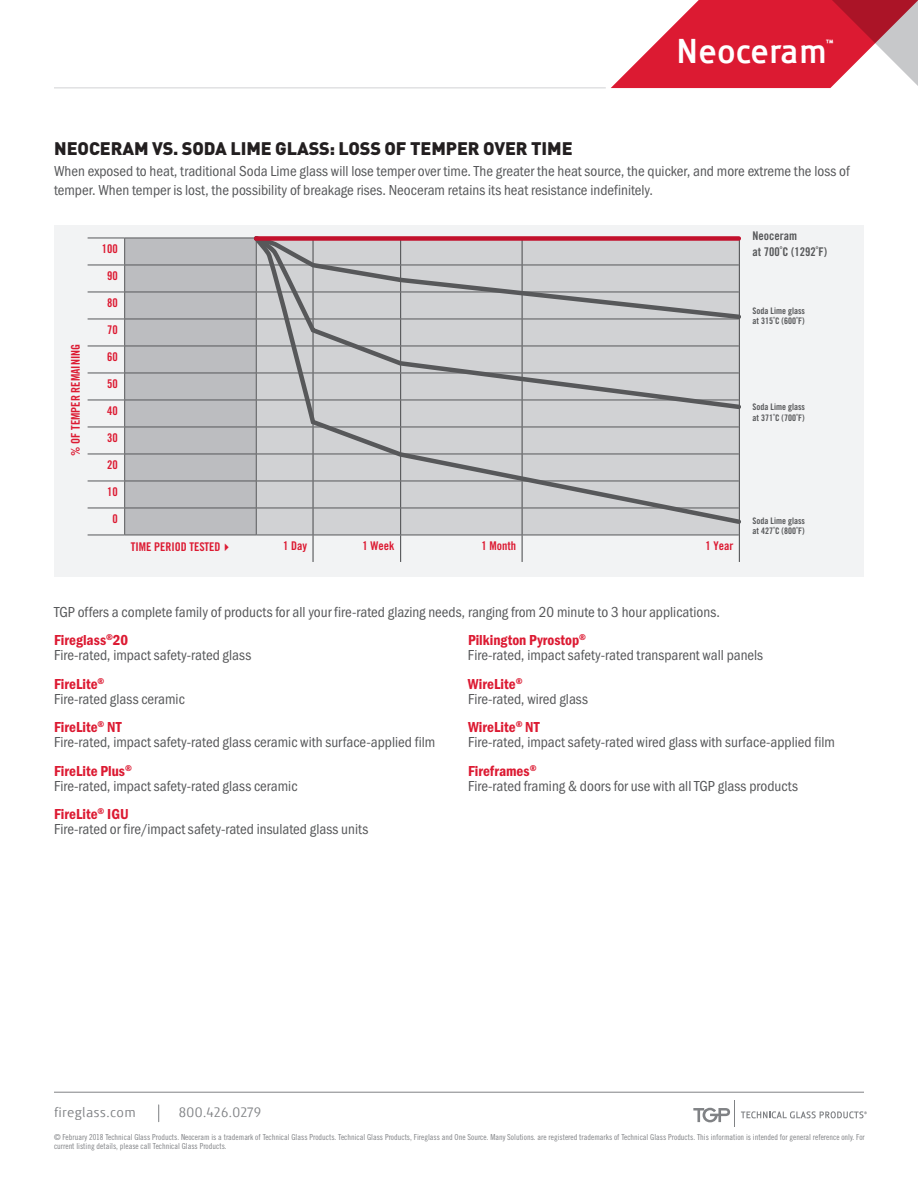
<style>
.page{position:relative;width:918px;height:1188px;background:#fff}
.page>*{position:absolute;margin:0;border:0;box-sizing:border-box;transform-origin:0 0}
.t1{font:700 36.15px "Globale";color:#fff}
.t2{font:900 18px "DIN Pro";letter-spacing:-.005em;color:#231f20}
.t3{font:15px/18.8px "Franklin Gothic URW Con Boo";color:#57585a}
.t4{font:15px "Franklin Gothic URW Con Dem";color:#dc1a32}
.t5{font:14.25px "Globale";letter-spacing:.03em;color:#808285}
.t6{font:700 14.1px "Globale";color:#fff}
.t7{font:12px "Trade Gothic Bold Cond Twenty";color:#dc1a32}
.t8{font:12px/16.5px "Trade Gothic Bold Cond Twenty";color:#57585a}
.t9{font:9px/10.5px "Trade Gothic Bold Cond Twenty";color:#57585a}
.t10{font:8.25px/9px "Trade Gothic LT Std Cn 18";color:#808285}
</style>
<div class="page">
<hr style="left:54px;top:88px;width:552px;height:1px;background:#d1d2d4">
<hr style="left:54px;top:1092px;width:810px;height:1px;background:#808285">
<svg style="left:158px;top:1105px;width:1px;height:17px"></svg>
<svg style="left:693px;top:1100px;width:174px;height:26px"></svg>
<svg style="left:611px;top:0;width:307px;height:88px"></svg>
<div style="left:54px;top:225px;width:810px;height:352px;background:#f2f3f4"></div>
<hr style="left:88px;top:238px;width:37px;height:1px;background:#57585a">
<hr style="left:88px;top:265px;width:37px;height:1px;background:#57585a">
<hr style="left:88px;top:292px;width:37px;height:1px;background:#57585a">
<hr style="left:88px;top:319px;width:37px;height:1px;background:#57585a">
<hr style="left:88px;top:346px;width:37px;height:1px;background:#57585a">
<hr style="left:88px;top:373px;width:37px;height:1px;background:#57585a">
<hr style="left:88px;top:400px;width:37px;height:1px;background:#57585a">
<hr style="left:88px;top:427px;width:37px;height:1px;background:#57585a">
<hr style="left:88px;top:454px;width:37px;height:1px;background:#57585a">
<hr style="left:88px;top:481px;width:37px;height:1px;background:#57585a">
<hr style="left:88px;top:508px;width:37px;height:1px;background:#57585a">
<hr style="left:88px;top:535px;width:37px;height:1px;background:#57585a">
<svg style="left:124px;top:236px;width:617px;height:326px;background:#c6c7c9"></svg>
<div style="left:256px;top:236px;width:483px;height:5px;background:#c3112d"></div>
<p class="t2" style="left:54px;top:133px;width:520px">NEOCERAM VS. SODA LIME GLASS: LOSS OF TEMPER OVER TIME</p>
<h1 class="t1" style="left:676px;top:30px;width:152px">Neoceram</h1>
<p class="t6" style="left:825px;top:36px;width:10px">™</p>
<p class="t3" style="left:54px;top:162px;width:797px">When exposed to heat, traditional Soda Lime glass will lose temper over time. The greater the heat source, the quicker, and more extreme the loss of temper. When temper is lost, the possibility of breakage rises. Neoceram retains its heat resistance indefinitely.</p>
<p class="t7" style="left:68px;top:456px;width:113px;rotate:-90deg">% OF TEMPER REMAINING</p>
<p class="t7" style="left:102px;top:242px;width:17px">100</p>
<p class="t7" style="left:107px;top:269px;width:12px">90</p>
<p class="t7" style="left:107px;top:296px;width:12px">80</p>
<p class="t7" style="left:107px;top:323px;width:12px">70</p>
<p class="t7" style="left:107px;top:350px;width:12px">60</p>
<p class="t7" style="left:107px;top:377px;width:12px">50</p>
<p class="t7" style="left:107px;top:404px;width:12px">40</p>
<p class="t7" style="left:107px;top:431px;width:12px">30</p>
<p class="t7" style="left:107px;top:458px;width:12px">20</p>
<p class="t7" style="left:107px;top:485px;width:12px">10</p>
<p class="t7" style="left:113px;top:512px;width:7px">0</p>
<p class="t7" style="left:131px;top:539px;width:103px">TIME PERIOD TESTED✔</p>
<p class="t7" style="left:283px;top:539px;width:25px">1 Day</p>
<p class="t7" style="left:363px;top:539px;width:33px">1 Week</p>
<p class="t7" style="left:481px;top:539px;width:36px">1 Month</p>
<p class="t7" style="left:706px;top:539px;width:29px">1 Year</p>
<p class="t8" style="left:753px;top:227px;width:76px">Neoceram<br>at 700˚C (1292˚F)</p>
<p class="t9" style="left:753px;top:305px;width:54px">Soda Lime glass at 315˚C (600˚F)</p>
<p class="t9" style="left:753px;top:402px;width:54px">Soda Lime glass at 371˚C (700˚F)</p>
<p class="t9" style="left:753px;top:515px;width:54px">Soda Lime glass at 427˚C (800˚F)</p>
<p class="t3" style="left:54px;top:602px;width:667px">TGP offers a complete family of products for all your fire-rated glazing needs, ranging from 20 minute to 3 hour applications.</p>
<p class="t4" style="left:54px;top:630px;width:76px">Fireglass<sup>®</sup>20</p>
<p class="t3" style="left:54px;top:646px;width:199px">Fire-rated, impact safety-rated glass</p>
<p class="t4" style="left:54px;top:674px;width:52px">FireLite<sup>®</sup></p>
<p class="t3" style="left:54px;top:689px;width:132px">Fire-rated glass ceramic</p>
<p class="t4" style="left:54px;top:717px;width:69px">FireLite<sup>®</sup> NT</p>
<p class="t3" style="left:54px;top:733px;width:383px">Fire-rated, impact safety-rated glass ceramic with surface-applied film</p>
<p class="t4" style="left:54px;top:761px;width:79px">FireLite Plus<sup>®</sup></p>
<p class="t3" style="left:54px;top:776px;width:245px">Fire-rated, impact safety-rated glass ceramic</p>
<p class="t4" style="left:54px;top:804px;width:76px">FireLite<sup>®</sup> IGU</p>
<p class="t3" style="left:54px;top:820px;width:316px">Fire-rated or fire/impact safety-rated insulated glass units</p>
<p class="t4" style="left:468px;top:630px;width:120px">Pilkington Pyrostop<sup>®</sup></p>
<p class="t3" style="left:468px;top:646px;width:297px">Fire-rated, impact safety-rated transparent wall panels</p>
<p class="t4" style="left:468px;top:674px;width:56px">WireLite<sup>®</sup></p>
<p class="t3" style="left:468px;top:689px;width:122px">Fire-rated, wired glass</p>
<p class="t4" style="left:468px;top:717px;width:73px">WireLite<sup>®</sup> NT</p>
<p class="t3" style="left:468px;top:733px;width:369px">Fire-rated, impact safety-rated wired glass with surface-applied film</p>
<p class="t4" style="left:468px;top:761px;width:70px">Fireframes<sup>®</sup></p>
<p class="t3" style="left:468px;top:776px;width:331px">Fire-rated framing &amp; doors for use with all TGP glass products</p>
<p class="t5" style="left:54px;top:1104px;width:83px">fireglass.com</p>
<p class="t5" style="left:179px;top:1104px;width:84px">800.426.0279</p>
<p class="t10" style="left:54px;top:1132px;width:812px">© February 2018 Technical Glass Products. Neoceram is a trademark of Technical Glass Products. Technical Glass Products, Fireglass and One Source. Many Solutions. are registered trademarks of Technical Glass Products. This information is intended for general reference only. For current listing details, please call Technical Glass Products.</p>
</div>
